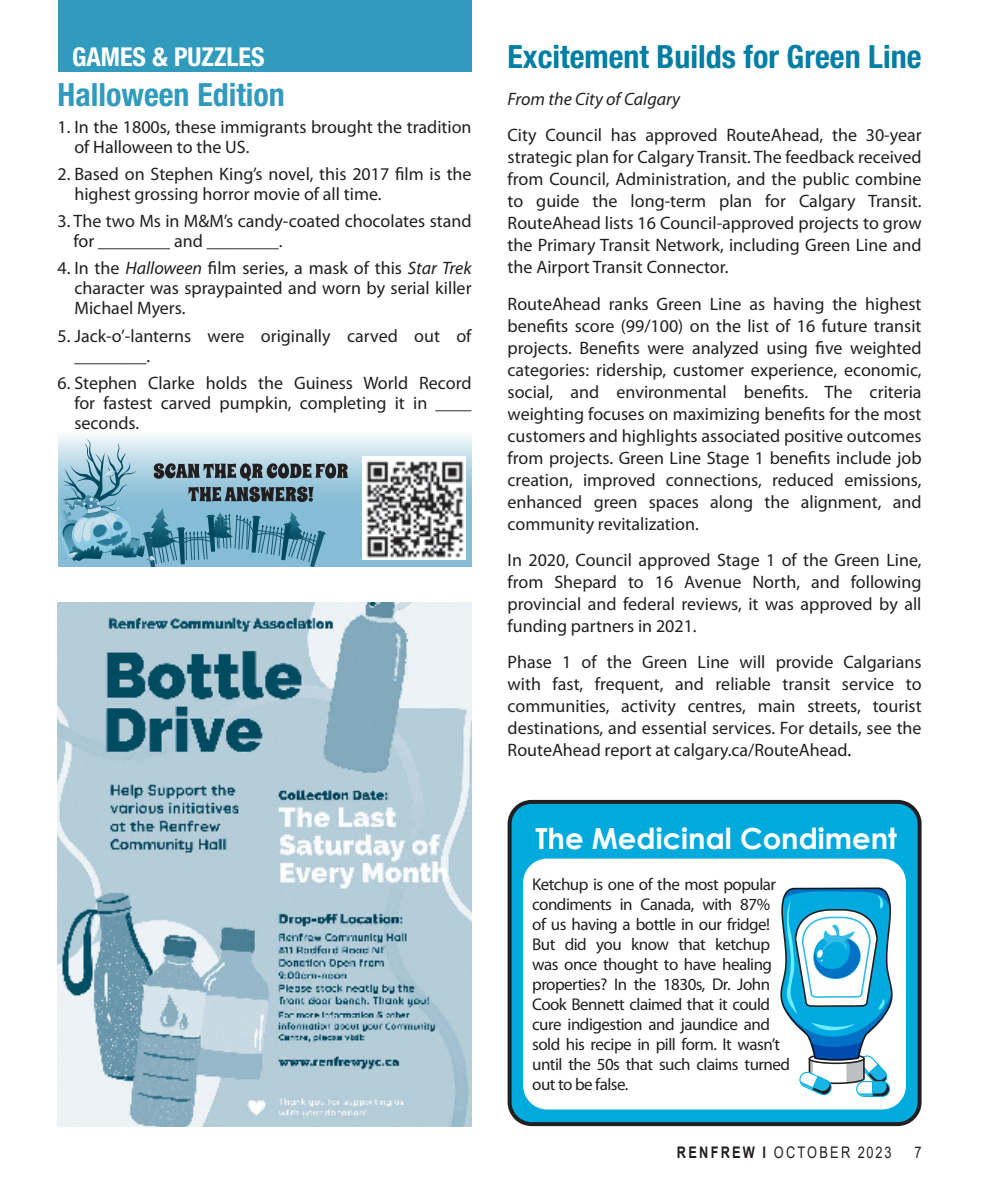
<style>
.page{position:relative;width:990px;height:1188px;background:#fff}
.page>*{position:absolute;margin:0;border:0;box-sizing:border-box;transform-origin:0 0}
.In_Around_title{font:700 condensed 32px "Helvetica Neue LT Std";color:#007ea4}
.In_Around_title-2{font:700 condensed 32px "Helvetica Neue LT Std";color:#309bbd}
.Body_text{font:700 29px "Century Gothic";color:#fff}
.t1{font:700 condensed 26px "Helvetica Neue LT Std";color:#fff}
.Body_text-2{font:18px/22px "Myriad Pro";color:#231f20;text-align:justify}
.Body_text-3{font:italic 18px "Myriad Pro";color:#231f20}
.Body_text-4{font:17px/20px "Myriad Pro";letter-spacing:-.03em;color:#231f20}
.t2{font:16px "Arial";letter-spacing:.175em;color:#231f20;scale:.8 1}
.s1{font-style:italic}
.s2{color:#000}
.s3{font-weight:700}
</style>
<div class="page">
<img style="left:58px;top:603px;width:414px;height:523px">
<div style="left:58px;top:0;width:414px;height:72px;background:#309bbd"></div>
<svg style="left:58px;top:435px;width:414px;height:132px;background:#bddbe8"></svg>
<img style="left:363px;top:456px;width:103px;height:104px">
<svg style="left:58px;top:438px;width:291px;height:129px;background:#82adc0"></svg>
<div style="left:510px;top:802px;width:410px;height:322px;background:#0ad;border-radius:22px"></div>
<div style="left:508px;top:800px;width:414px;height:326px;border:4px solid #231f20;border-radius:22px"></div>
<div style="left:523px;top:859px;width:383px;height:251px;background:#fff;border-radius:24px"></div>
<svg style="left:780px;top:887px;width:113px;height:210px"></svg>
<p class="t1" style="left:72px;top:41px;width:194px">GAMES &amp; PUZZLES</p>
<p class="In_Around_title-2" style="left:58px;top:75px;width:229px">Halloween Edition</p>
<p class="Body_text-2" style="left:74px;top:117px;width:399px;line-height:20px;text-indent:-17px">1. In the 1800s, these immigrants brought the tradition of Halloween to the US.</p>
<p class="Body_text-2" style="left:74px;top:164px;width:399px;line-height:20px;text-indent:-17px">2. Based on Stephen King’s novel, this 2017 film is the highest grossing horror movie of all time.</p>
<p class="Body_text-2" style="left:74px;top:211px;width:399px;line-height:20px;text-indent:-16px">3. The two Ms in M&amp;M’s candy-coated chocolates stand for ________ and ________.</p>
<p class="Body_text-2" style="left:74px;top:258px;width:399px;line-height:20px;text-indent:-17px">4. In the <span class="s1">Halloween</span> film series, a mask of this <span class="s1">Star Trek </span>character was spraypainted and worn by serial killer Michael Myers.</p>
<p class="Body_text-2" style="left:74px;top:325px;width:399px;line-height:20px;text-indent:-17px">5. Jack-o’-lanterns were originally carved out of ________.</p>
<p class="Body_text-2" style="left:74px;top:373px;width:399px;line-height:20px;text-indent:-17px">6. Stephen Clarke holds the Guiness World Record for fastest carved pumpkin, completing it in ____ seconds.</p>
<p class="In_Around_title" style="left:508px;top:38px;width:415px">Excitement Builds for Green Line</p>
<p class="Body_text-3" style="left:508px;top:88px;width:174px">From the City of Calgary</p>
<p class="Body_text-2" style="left:508px;top:124px;width:416px">City Council has approved RouteAhead, the 30-year strategic plan for Calgary Transit. The feedback received from Council, Administration, and the public combine to guide the long-term plan for Calgary Transit.<br>RouteAhead lists 16 Council-approved projects to grow the Primary Transit Network, including Green Line and the Airport Transit Connector.</p>
<p class="Body_text-2" style="left:508px;top:292px;width:416px">RouteAhead ranks Green Line as having the highest benefits score (99/100) on the list of 16 future transit projects. Benefits were analyzed using five weighted categories: ridership, customer experience, economic, social, and environmental benefits. The criteria weighting focuses on maximizing benefits for the most customers and highlights associated positive outcomes from projects. Green Line Stage 1 benefits include job creation, improved connections, reduced emissions, enhanced green spaces along the alignment, and community revitalization.</p>
<p class="Body_text-2" style="left:508px;top:549px;width:415px">In 2020, Council approved Stage 1 of the Green Line, from Shepard to 16 Avenue North, and following provincial and federal reviews, it was approved by all funding partners in 2021.</p>
<p class="Body_text-2" style="left:508px;top:651px;width:416px">Phase 1 of the Green Line will provide Calgarians with fast, frequent, and reliable transit service to communities, activity centres, main streets, tourist destinations, and essential services. For details, see the RouteAhead report at calgary.ca/RouteAhead<span class="s2">.</span></p>
<p class="Body_text" style="left:535px;top:817px;width:363px">The Medicinal Condiment</p>
<p class="Body_text-4" style="left:532px;top:874px;width:259px">Ketchup is one of the most popular condiments in Canada, with 87%<br>of us having a bottle in our fridge!<br>But did you know that ketchup was once thought to have healing properties? In the 1830s, Dr. John<br>Cook Bennett claimed that it could cure indigestion and jaundice and sold his recipe in pill form. It wasn’t until the 50s that such claims turned out to be false.</p>
<p class="t2" style="left:677px;top:1141px;width:270px"><span class="s3">RENFREW I</span> OCTOBER 2023</p>
<p class="t2" style="left:914px;top:1141px;width:10px">7</p>
</div>
